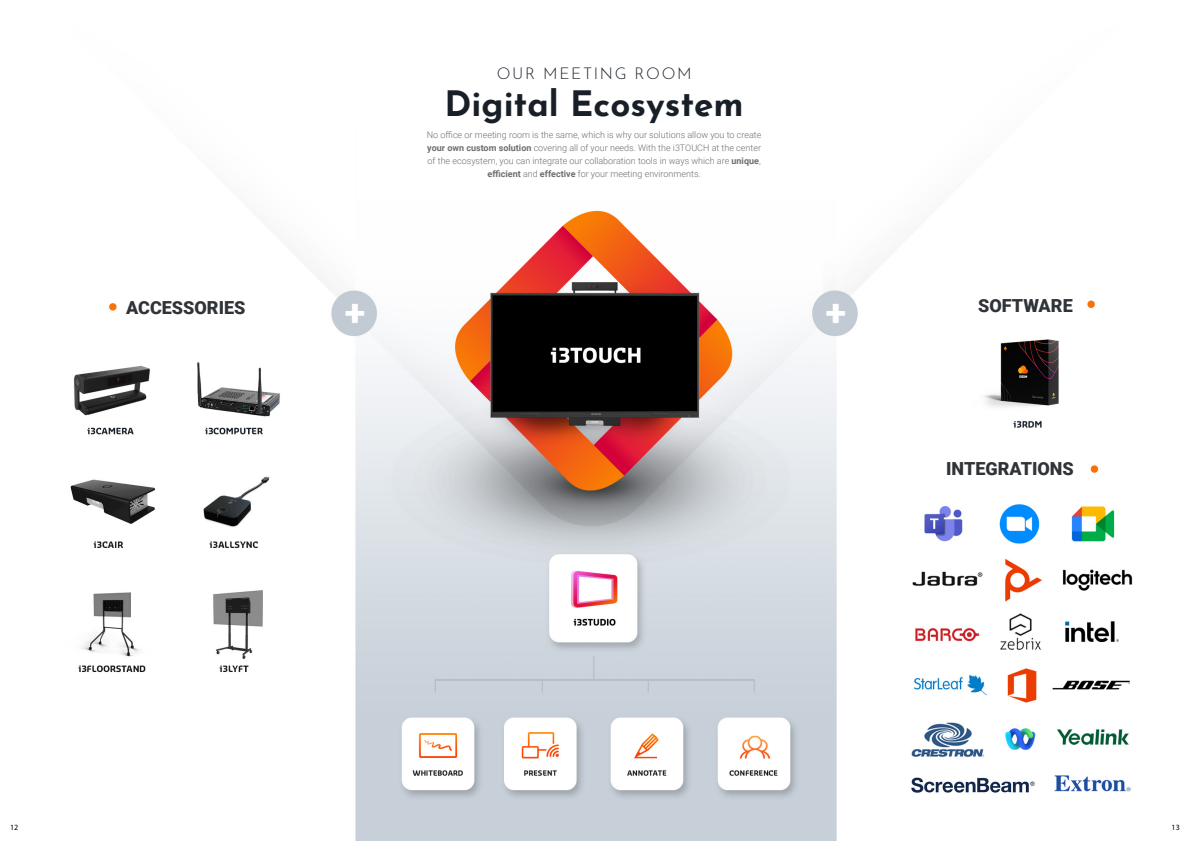
<style>
.page{position:relative;width:1191px;height:842px;background:#fff}
.page>*{position:absolute;margin:0;border:0;box-sizing:border-box;transform-origin:0 0}
.t1{font:700 35px "Josefin Sans";color:#181f27}
.t2{font:900 18px "Roboto";color:#303438}
.t3{font:300 16px "Josefin Sans";letter-spacing:.1em;color:#181f27}
.t4{font:300 9px/13px "Roboto";color:#6f6e6e;text-align:center}
.t5{font:8px "Myriad Pro";color:#000}
.s1{font-weight:700}
</style>
<div class="page">
<img style="left:70px;top:210px;width:1063px;height:630px">
<h3 class="t3" style="left:497px;top:61px;width:196px">OUR MEETING ROOM</h3>
<h1 class="t1" style="left:444px;top:72px;width:301px">Digital Ecosystem</h1>
<p class="t4" style="left:427px;top:128px;width:336px">No office or meeting room is the same, which is why our solutions allow you to create <span class="s1">your own custom solution</span> covering all of your needs. With the i3TOUCH at the center of the ecosystem, you can integrate our collaboration tools in ways which are <span class="s1">unique</span>, <span class="s1">efficient</span> and <span class="s1">effective</span> for your meeting environments.</p>
<h2 class="t2" style="left:126px;top:295px;width:121px">ACCESSORIES</h2>
<h2 class="t2" style="left:978px;top:293px;width:96px">SOFTWARE</h2>
<h2 class="t2" style="left:946px;top:456px;width:129px">INTEGRATIONS</h2>
<p class="t5" style="left:10px;top:822px;width:10px">12</p>
<p class="t5" style="left:1171px;top:822px;width:10px">13</p>
</div>
